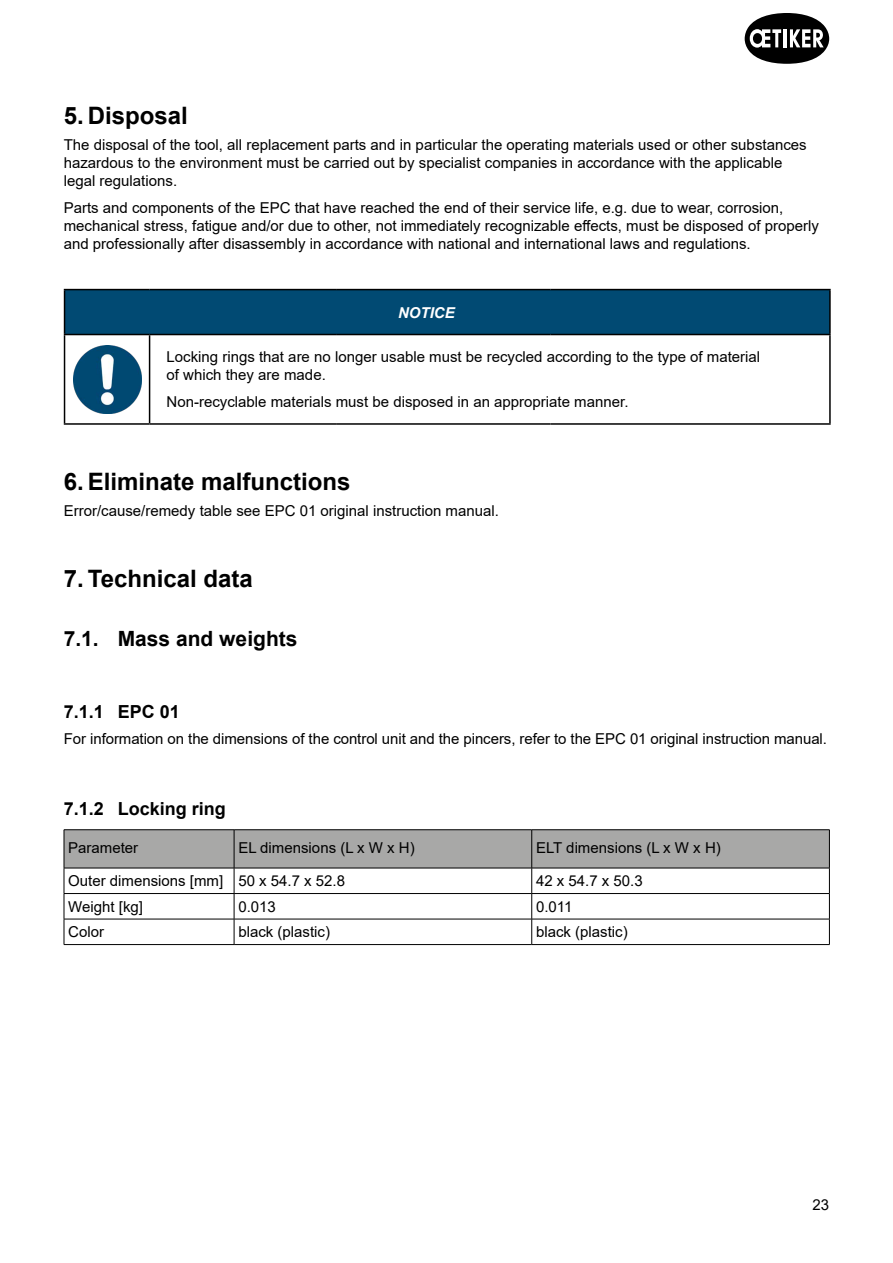
<style>
.page{position:relative;width:893px;height:1263px;background:#fff}
.page>*{position:absolute;margin:0;border:0;box-sizing:border-box;transform-origin:0 0}
.t1{font:700 24px "Arial";color:#000}
.t2{font:700 21px "Arial";color:#000}
.t3{font:700 18px "Arial";color:#000}
.t4{font:15px/18px "Arial";color:#000}
.t5{font:italic 700 15px "Arial";color:#fff}
</style>
<div class="page">
<svg style="left:745px;top:13px;width:84px;height:51px"></svg>
<div style="left:65px;top:290px;width:764px;height:44px;background:#014a73"></div>
<hr style="left:64px;top:289px;width:86px;height:1px;background:#000">
<hr style="left:64px;top:290px;width:1px;height:44px;background:#000">
<hr style="left:150px;top:289px;width:186px;height:1px;background:#000">
<hr style="left:336px;top:289px;width:215px;height:1px;background:#000">
<hr style="left:551px;top:289px;width:280px;height:1px;background:#000">
<hr style="left:829px;top:290px;width:2px;height:44px;background:#000">
<hr style="left:64px;top:334px;width:86px;height:1px;background:#000">
<hr style="left:64px;top:335px;width:1px;height:88px;background:#000">
<hr style="left:150px;top:334px;width:186px;height:1px;background:#000">
<hr style="left:149px;top:335px;width:1px;height:88px;background:#000">
<hr style="left:336px;top:334px;width:215px;height:1px;background:#000">
<hr style="left:551px;top:334px;width:280px;height:1px;background:#000">
<hr style="left:829px;top:335px;width:2px;height:88px;background:#000">
<hr style="left:64px;top:423px;width:86px;height:2px;background:#000">
<hr style="left:150px;top:423px;width:186px;height:2px;background:#000">
<hr style="left:336px;top:423px;width:215px;height:2px;background:#000">
<hr style="left:551px;top:423px;width:280px;height:2px;background:#000">
<img style="left:73px;top:345px;width:68px;height:68px">
<hr style="left:64px;top:829px;width:170px;height:1px;background:#000">
<hr style="left:234px;top:829px;width:298px;height:1px;background:#000">
<hr style="left:532px;top:829px;width:298px;height:1px;background:#000">
<svg style="left:64px;top:830px;width:766px;height:114px"></svg>
<hr style="left:64px;top:944px;width:170px;height:1px;background:#000">
<hr style="left:234px;top:944px;width:298px;height:1px;background:#000">
<hr style="left:532px;top:944px;width:298px;height:1px;background:#000">
<h1 class="t1" style="left:64px;top:98px;width:126px">5. Disposal</h1>
<p class="t4" style="left:64px;top:136px;width:744px">The disposal of the tool, all replacement parts and in particular the operating materials used or other substances hazardous to the environment must be carried out by specialist companies in accordance with the applicable legal regulations.</p>
<p class="t4" style="left:64px;top:198px;width:757px">Parts and components of the EPC that have reached the end of their service life, e.g. due to wear, corrosion, mechanical stress, fatigue and/or due to other, not immediately recognizable effects, must be disposed of properly and professionally after disassembly in accordance with national and international laws and regulations.</p>
<p class="t5" style="left:398px;top:302px;width:58px">NOTICE</p>
<p class="t4" style="left:167px;top:348px;width:595px">Locking rings that are no longer usable must be recycled according to the type of material of which they are made.</p>
<p class="t4" style="left:167px;top:393px;width:463px">Non-recyclable materials must be disposed in an appropriate manner.</p>
<h1 class="t1" style="left:64px;top:464px;width:288px">6. Eliminate malfunctions</h1>
<p class="t4" style="left:64px;top:502px;width:437px">Error/cause/remedy table see EPC 01 original instruction manual.</p>
<h1 class="t1" style="left:64px;top:562px;width:190px">7. Technical data</h1>
<h2 class="t2" style="left:64px;top:624px;width:235px">7.1. Mass and weights</h2>
<p class="t3" style="left:64px;top:698px;width:118px">7.1.1 EPC 01</p>
<p class="t4" style="left:64px;top:730px;width:765px">For information on the dimensions of the control unit and the pincers, refer to the EPC 01 original instruction manual.</p>
<p class="t3" style="left:64px;top:796px;width:164px">7.1.2 Locking ring</p>
<p class="t4" style="left:68px;top:839px;width:72px">Parameter</p>
<p class="t4" style="left:238px;top:839px;width:178px">EL dimensions (L x W x H)</p>
<p class="t4" style="left:536px;top:839px;width:186px">ELT dimensions (L x W x H)</p>
<p class="t4" style="left:68px;top:872px;width:278px">Outer dimensions [mm] 50 x 54.7 x 52.8</p>
<p class="t4" style="left:536px;top:872px;width:108px">42 x 54.7 x 50.3</p>
<p class="t4" style="left:68px;top:897px;width:76px">Weight [kg]</p>
<p class="t4" style="left:238px;top:897px;width:39px">0.013</p>
<p class="t4" style="left:536px;top:897px;width:38px">0.011</p>
<p class="t4" style="left:68px;top:923px;width:37px">Color</p>
<p class="t4" style="left:238px;top:923px;width:93px">black (plastic)</p>
<p class="t4" style="left:536px;top:923px;width:93px">black (plastic)</p>
<p class="t4" style="left:812px;top:1196px;width:18px">23</p>
</div>
